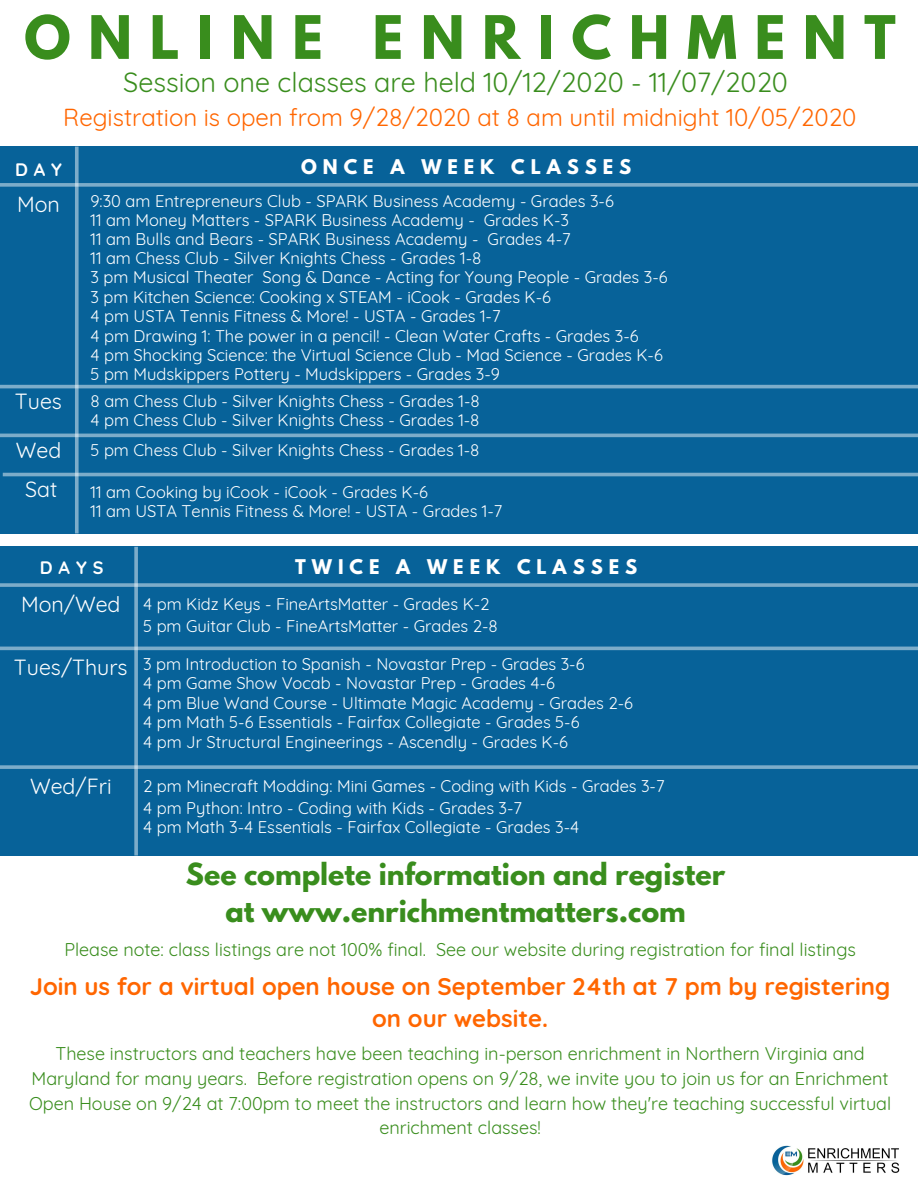
<style>
.page{position:relative;width:918px;height:1188px;background:#fff}
.page>*{position:absolute;margin:0;border:0;box-sizing:border-box;transform-origin:0 0}
.t1{font:700 53.1px "League Spartan";letter-spacing:.33em;color:#398d1d}
.t2{font:700 27px/37.2px "League Spartan";color:#398d1d;text-align:center}
.t3{font:27px "Quicksand";color:#398d1d}
.t4{font:700 24px/32.7px "Quicksand";color:#f60;text-align:center}
.t5{font:24px "Quicksand";color:#f60}
.t6{font:21.45px "Quicksand";color:#fff}
.t7{font:18px/24.8px "Quicksand";color:#398d1d;text-align:center}
.t8{font:700 18px "League Spartan";letter-spacing:.33em;color:#fff}
.t9{font:700 18px "Quicksand";letter-spacing:.33em;color:#fff}
.t10{font:16.5px/19.4px "Quicksand";color:#fff}
.s1{font-size:21.45px}
</style>
<div class="page">
<img style="left:772px;top:1145px;width:128px;height:31px">
<div style="left:0;top:147px;width:918px;height:386px;background:#076299"></div>
<div style="left:0;top:547px;width:918px;height:309px;background:#076299"></div>
<h1 class="t1" style="left:24px;top:11px;width:873px">ONLINE ENRICHMENT</h1>
<h2 class="t3" style="left:123px;top:65px;width:666px">Session one classes are held 10/12/2020 - 11/07/2020</h2>
<h3 class="t5" style="left:63px;top:102px;width:795px">Registration is open from 9/28/2020 at 8 am until midnight 10/05/2020</h3>
<p class="t8" style="left:301px;top:158px;width:332px">ONCE A WEEK CLASSES</p>
<p class="t10" style="left:91px;top:191px;width:579px">9:30 am Entrepreneurs Club - SPARK Business Academy - Grades 3-6<br>11 am Money Matters - SPARK Business Academy - Grades K-3<br>11 am Bulls and Bears - SPARK Business Academy - Grades 4-7<br>11 am Chess Club - Silver Knights Chess - Grades 1-8<br>3 pm Musical Theater Song &amp; Dance - Acting for Young People - Grades 3-6<br>3 pm Kitchen Science: Cooking x STEAM - iCook - Grades K-6<br>4 pm USTA Tennis Fitness &amp; More! - USTA - Grades 1-7<br>4 pm Drawing 1: The power in a pencil! - Clean Water Crafts - Grades 3-6<br>4 pm Shocking Science: the Virtual Science Club - Mad Science - Grades K-6<br>5 pm Mudskippers Pottery - Mudskippers - Grades 3-9</p>
<p class="t9" style="left:15px;top:158px;width:48px">DAY</p>
<h3 class="t6" style="left:17px;top:190px;width:44px">Mon</h3>
<h3 class="t6" style="left:15px;top:387px;width:49px">Tues</h3>
<p class="t10" style="left:91px;top:391px;width:391px">8 am Chess Club - Silver Knights Chess - Grades 1-8<br>4 pm Chess Club - Silver Knights Chess - Grades 1-8</p>
<h3 class="t6" style="left:16px;top:436px;width:47px">Wed</h3>
<p class="t10" style="left:91px;top:440px;width:391px">5 pm Chess Club - Silver Knights Chess - Grades 1-8</p>
<h3 class="t6" style="left:25px;top:475px;width:34px">Sat</h3>
<p class="t10" style="left:91px;top:482px;width:413px">11 am Cooking by iCook - iCook - Grades K-6<br>11 am USTA Tennis Fitness &amp; More! - USTA - Grades 1-7</p>
<p class="t9" style="left:40px;top:556px;width:65px">DAYS</p>
<p class="t8" style="left:295px;top:558px;width:343px">TWICE A WEEK CLASSES</p>
<p class="t10" style="left:143px;top:593px;width:356px;line-height:22.4px">4 pm Kidz Keys - FineArtsMatter - Grades K-2<br>5 pm Guitar Club - FineArtsMatter - Grades 2-8</p>
<p class="t10" style="left:143px;top:654px;width:492px;text-indent:-129px"><span class="s1">Tues/Thurs</span> 3 pm Introduction to Spanish - Novastar Prep - Grades 3-6<br>4 pm Game Show Vocab - Novastar Prep - Grades 4-6<br>4 pm Blue Wand Course - Ultimate Magic Academy - Grades 2-6<br>4 pm Math 5-6 Essentials - Fairfax Collegiate - Grades 5-6<br>4 pm Jr Structural Engineerings - Ascendly - Grades K-6</p>
<h3 class="t6" style="left:30px;top:773px;width:83px">Wed/Fri</h3>
<p class="t10" style="left:143px;top:775px;width:523px;line-height:22.4px">2 pm Minecraft Modding: Mini Games - Coding with Kids - Grades 3-7<br>4 pm Python: Intro - Coding with Kids - Grades 3-7</p>
<p class="t10" style="left:143px;top:818px;width:438px">4 pm Math 3-4 Essentials - Fairfax Collegiate - Grades 3-4</p>
<h3 class="t6" style="left:21px;top:590px;width:101px">Mon/Wed</h3>
<h2 class="t2" style="left:186px;top:859px;width:541px">See complete information and register at www.enrichmentmatters.com</h2>
<p class="t7" style="left:64px;top:937px;width:793px">Please note: class listings are not 100% final. See our website during registration for final listings</p>
<h3 class="t4" style="left:30px;top:969px;width:862px">Join us for a virtual open house on September 24th at 7 pm by registering on our website.</h3>
<p class="t7" style="left:29px;top:1041px;width:864px">These instructors and teachers have been teaching in-person enrichment in Northern Virginia and Maryland for many years. Before registration opens on 9/28, we invite you to join us for an Enrichment Open House on 9/24 at 7:00pm to meet the instructors and learn how they're teaching successful virtual enrichment classes!</p>
</div>
